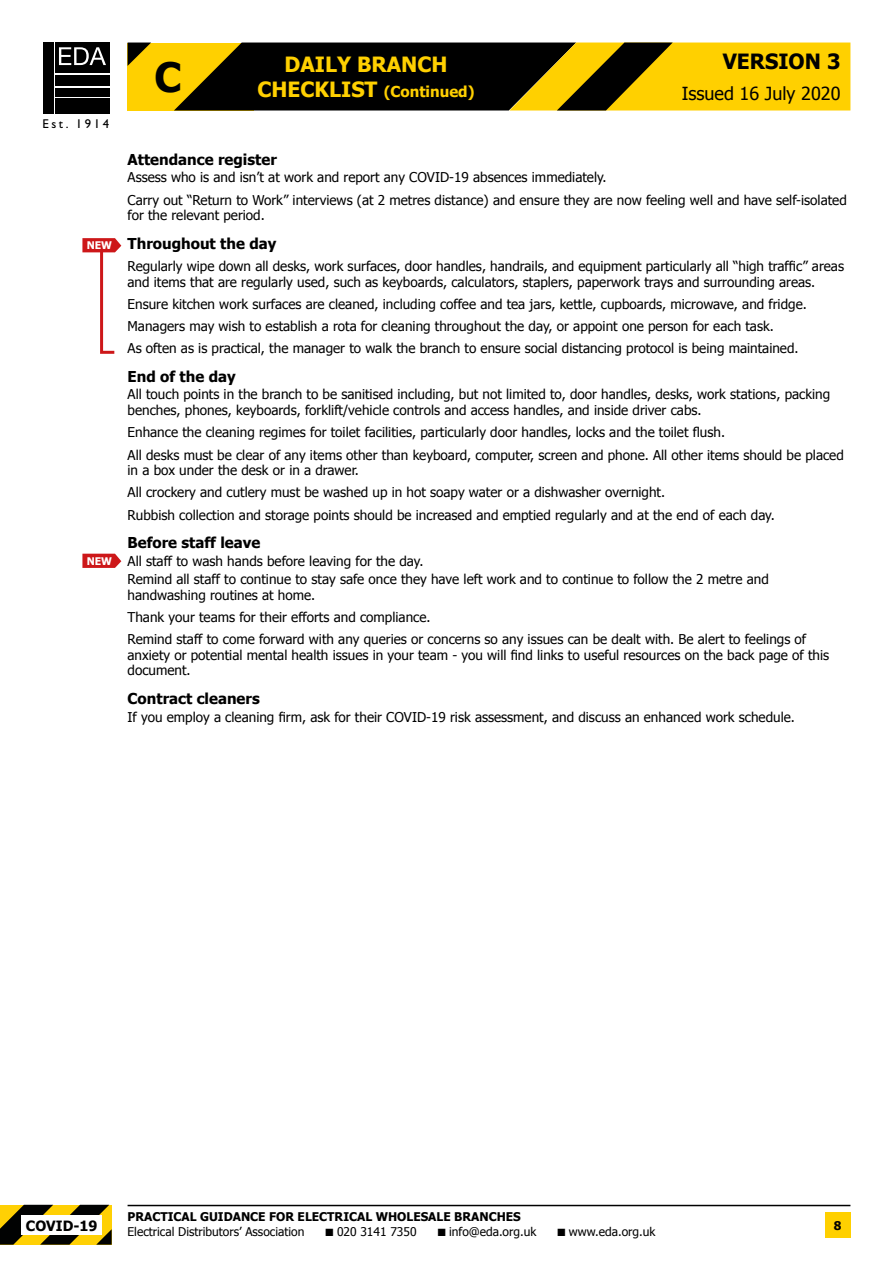
<style>
.page{position:relative;width:893px;height:1263px;background:#fff}
.page>*{position:absolute;margin:0;border:0;box-sizing:border-box;transform-origin:0 0}
.t1{font:700 40.5px "Tahoma";color:#000}
.t2{font:700 21px "Tahoma";color:#ffd000}
.t3{font:700 21px "Tahoma";color:#000}
.t4{font:18px "Tahoma";color:#000}
.t5{font:700 15px "Tahoma";color:#000}
.t6{font:700 15px "Tahoma";color:#ffd000}
.t7{font:700 14.1px "Tahoma";color:#000}
.t8{font:13.5px/22.2px "Tahoma";color:#000}
.t9{font:12.75px "Gill Sans";letter-spacing:.2em;color:#000}
.t10{font:12px "Tahoma";color:#000}
.t11{font:700 12px "Tahoma";color:#000}
.t12{font:700 10.5px "Tahoma";color:#fff}
.s1{font-size:21px}
</style>
<div class="page">
<div style="left:128px;top:43px;width:126px;height:68px;background:#ffd000"></div>
<svg style="left:174px;top:43px;width:676px;height:68px;background:#6f5b01"></svg>
<svg style="left:128px;top:43px;width:23px;height:23px"></svg>
<div style="left:55px;top:43px;width:55px;height:30px;background:#000"></div>
<div style="left:43px;top:43px;width:10px;height:71px;background:#000"></div>
<div style="left:55px;top:75px;width:55px;height:11px;background:#000"></div>
<div style="left:55px;top:88px;width:55px;height:8px;background:#000"></div>
<div style="left:55px;top:99px;width:55px;height:15px;background:#000"></div>
<svg style="left:59px;top:47px;width:47px;height:18px"></svg>
<svg style="left:0;top:1205px;width:112px;height:40px;background:#7a6402"></svg>
<div style="left:21px;top:1215px;width:81px;height:20px;background:#fff"></div>
<hr style="left:128px;top:1205px;width:722px;height:1px;background:#000">
<div style="left:825px;top:1212px;width:25px;height:26px;background:#ffd000"></div>
<svg style="left:82px;top:238px;width:39px;height:116px"></svg>
<svg style="left:82px;top:554px;width:39px;height:14px"></svg>
<p class="t9" style="left:43px;top:117px;width:68px">Est. 1914</p>
<p class="t12" style="left:87px;top:238px;width:27px">NEW</p>
<p class="t12" style="left:87px;top:554px;width:27px">NEW</p>
<h1 class="t1" style="left:154px;top:49px;width:29px">C</h1>
<h2 class="t2" style="left:285px;top:50px;width:164px">DAILY BRANCH</h2>
<p class="t6" style="left:258px;top:81px;width:218px"><span class="s1">CHECKLIST</span> (Continued)</p>
<h2 class="t3" style="left:723px;top:47px;width:119px">VERSION 3</h2>
<h3 class="t4" style="left:682px;top:81px;width:160px">Issued 16 July 2020</h3>
<p class="t5" style="left:128px;top:149px;width:151px">Attendance register</p>
<p class="t8" style="left:128px;top:166px;width:721px">Assess who is and isn’t at work and report any COVID-19 absences immediately.<br>Carry out “Return to Work” interviews (at 2 metres distance) and ensure they are now feeling well and have self-isolated</p>
<p class="t8" style="left:128px;top:204px;width:139px">for the relevant period.</p>
<p class="t5" style="left:128px;top:233px;width:150px">Throughout the day</p>
<p class="t8" style="left:128px;top:258px;width:718px;line-height:15.8px">Regularly wipe down all desks, work surfaces, door handles, handrails, and equipment particularly all “high traffic” areas and items that are regularly used, such as keyboards, calculators, staplers, paperwork trays and surrounding areas.</p>
<p class="t8" style="left:128px;top:292px;width:681px">Ensure kitchen work surfaces are cleaned, including coffee and tea jars, kettle, cupboards, microwave, and fridge.<br>Managers may wish to establish a rota for cleaning throughout the day, or appoint one person for each task.<br>As often as is practical, the manager to walk the branch to ensure social distancing protocol is being maintained.</p>
<p class="t5" style="left:128px;top:366px;width:110px">End of the day</p>
<p class="t8" style="left:128px;top:386px;width:704px;line-height:15.8px">All touch points in the branch to be sanitised including, but not limited to, door handles, desks, work stations, packing benches, phones, keyboards, forklift/vehicle controls and access handles, and inside driver cabs.</p>
<p class="t8" style="left:128px;top:421px;width:718px">Enhance the cleaning regimes for toilet facilities, particularly door handles, locks and the toilet flush.<br>All desks must be clear of any items other than keyboard, computer, screen and phone. All other items should be placed</p>
<p class="t8" style="left:128px;top:459px;width:649px">in a box under the desk or in a drawer.<br>All crockery and cutlery must be washed up in hot soapy water or a dishwasher overnight.<br>Rubbish collection and storage points should be increased and emptied regularly and at the end of each day.</p>
<p class="t5" style="left:128px;top:532px;width:134px">Before staff leave</p>
<p class="t8" style="left:128px;top:551px;width:643px;line-height:17.9px">All staff to wash hands before leaving for the day.<br>Remind all staff to continue to stay safe once they have left work and to continue to follow the 2 metre and</p>
<p class="t8" style="left:128px;top:583px;width:680px">handwashing routines at home.<br>Thank your teams for their efforts and compliance.<br>Remind staff to come forward with any queries or concerns so any issues can be dealt with. Be alert to feelings of</p>
<p class="t8" style="left:128px;top:646px;width:703px;line-height:15.8px">anxiety or potential mental health issues in your team - you will find links to useful resources on the back page of this document.</p>
<p class="t5" style="left:128px;top:688px;width:134px">Contract cleaners</p>
<p class="t8" style="left:128px;top:705px;width:669px">If you employ a cleaning firm, ask for their COVID-19 risk assessment, and discuss an enhanced work schedule.</p>
<p class="t11" style="left:128px;top:1208px;width:395px">PRACTICAL GUIDANCE FOR ELECTRICAL WHOLESALE BRANCHES</p>
<p class="t10" style="left:128px;top:1224px;width:178px">Electrical Distributors’ Association</p>
<p class="t10" style="left:325px;top:1224px;width:93px">■ 020 3141 7350</p>
<p class="t10" style="left:438px;top:1224px;width:100px">■ info@eda.org.uk</p>
<p class="t10" style="left:557px;top:1224px;width:100px">■ www.eda.org.uk</p>
<p class="t7" style="left:26px;top:1215px;width:73px">COVID-19</p>
<p class="t11" style="left:834px;top:1217px;width:9px">8</p>
</div>
